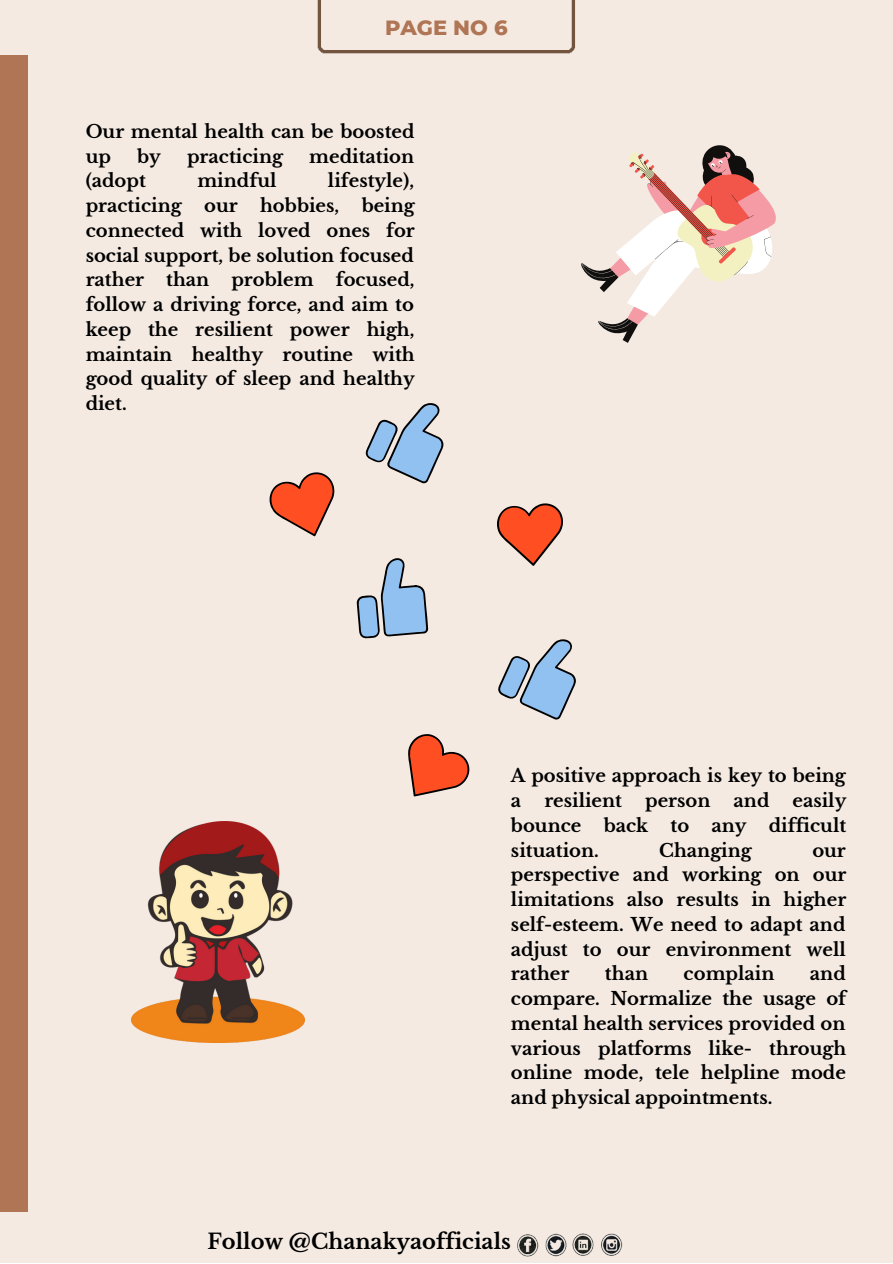
<style>
.page{position:relative;width:893px;height:1264px;background:#fff}
.page>*{position:absolute;margin:0;border:0;box-sizing:border-box;transform-origin:0 0}
.t1{font:700 21px "Libre Baskerville";color:#000}
.t2{font:800 21px "Montserrat";color:#af7554}
.t3{font:700 18px/24.8px "Libre Baskerville";color:#000;text-align:justify}
</style>
<div class="page">
<div style="left:0;top:0;width:892px;height:1262px;background:#f4eae2"></div>
<div style="left:0;top:55px;width:28px;height:1156px;background:#af7554"></div>
<svg style="left:317px;top:0;width:259px;height:54px"></svg>
<img style="left:517px;top:1233px;width:106px;height:24px">
<svg style="left:269px;top:472px;width:65px;height:64px"></svg>
<svg style="left:357px;top:558px;width:71px;height:81px"></svg>
<svg style="left:365px;top:403px;width:79px;height:80px"></svg>
<svg style="left:498px;top:639px;width:78px;height:80px"></svg>
<svg style="left:497px;top:503px;width:66px;height:63px"></svg>
<svg style="left:408px;top:734px;width:61px;height:62px"></svg>
<img style="left:131px;top:822px;width:174px;height:220px">
<svg style="left:581px;top:145px;width:195px;height:198px"></svg>
<p class="t2" style="left:385px;top:14px;width:124px">PAGE NO 6</p>
<p class="t3" style="left:86px;top:119px;width:330px">Our mental health can be boosted up</p>
<p class="t3" style="left:137px;top:144px;width:25px">by</p>
<p class="t3" style="left:187px;top:144px;width:98px">practicing</p>
<p class="t3" style="left:309px;top:144px;width:106px">meditation</p>
<p class="t3" style="left:86px;top:169px;width:62px">(adopt</p>
<p class="t3" style="left:197px;top:169px;width:81px">mindful</p>
<p class="t3" style="left:86px;top:169px;width:331px;text-indent:242px">lifestyle), practicing our hobbies, being connected with loved ones for social support, be solution focused rather than problem focused, follow a driving force, and aim to keep the resilient power high, maintain healthy routine with good quality of sleep and healthy diet.</p>
<p class="t3" style="left:511px;top:763px;width:336px">A positive approach is key to being a</p>
<p class="t3" style="left:511px;top:788px;width:337px;text-indent:281px">easily bounce back to any difficult situation.</p>
<p class="t3" style="left:544px;top:788px;width:79px">resilient</p>
<p class="t3" style="left:645px;top:788px;width:67px">person</p>
<p class="t3" style="left:733px;top:788px;width:37px">and</p>
<p class="t3" style="left:659px;top:838px;width:94px">Changing</p>
<p class="t3" style="left:511px;top:838px;width:337px;text-indent:301px">our perspective and working on our limitations also results in higher self-esteem. We need to adapt and adjust to our environment well rather</p>
<p class="t3" style="left:511px;top:961px;width:337px;text-indent:299px">and compare. Normalize the usage of mental health services provided on various platforms like- through online mode, tele helpline mode and physical appointments.</p>
<p class="t3" style="left:605px;top:961px;width:45px">than</p>
<p class="t3" style="left:683px;top:961px;width:92px">complain</p>
<p class="t1" style="left:207px;top:1228px;width:305px">Follow @Chanakyaofficials</p>
</div>
